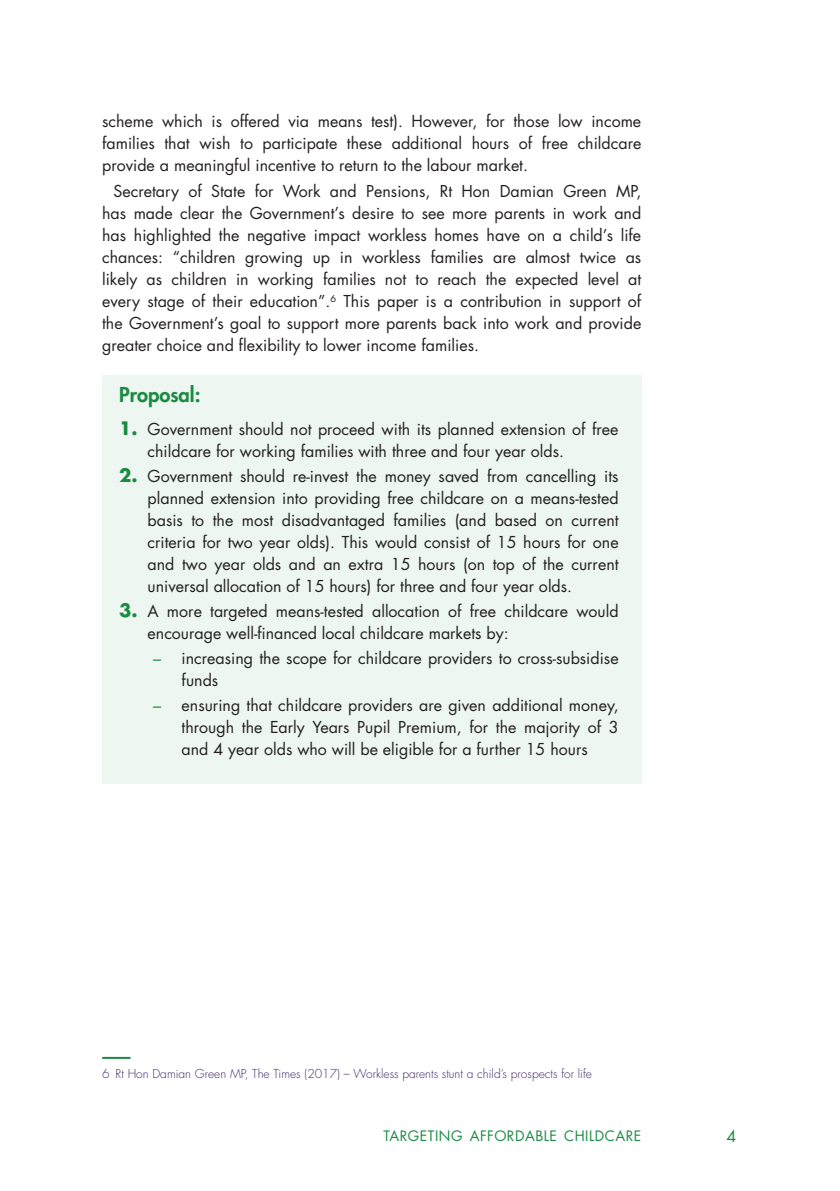
<style>
.page{position:relative;width:840px;height:1191px;background:#fff}
.page>*{position:absolute;margin:0;border:0;box-sizing:border-box;transform-origin:0 0}
.t1{font:800 20px "Futura Std";color:#1b8b43}
.t2{font:16px/22px "Futura Std";color:#231f20;text-align:justify}
.t3{font:16px "Futura Std";color:#1b8b43}
.t4{font:14px "Futura Std";letter-spacing:.035em;color:#1b8b43}
.t5{font:300 12px "Futura Std";color:#452569}
.s1{font-weight:700;font-size:18px;color:#1b8b43}
.s2{color:#1b8b43}
</style>
<div class="page">
<div style="left:102px;top:375px;width:539px;height:408px;background:#edf6f1"></div>
<hr style="left:102px;top:1056px;width:28px;height:2px;background:#1b8b43">
<p class="t2" style="left:102px;top:110px;width:540px">scheme which is offered via means test). However, for those low income families that wish to participate these additional hours of free childcare provide a meaningful incentive to return to the labour market.</p>
<p class="t2" style="left:102px;top:180px;width:540px;text-indent:11px">Secretary of State for Work and Pensions, Rt Hon Damian Green MP, has made clear the Government’s desire to see more parents in work and has highlighted the negative impact workless homes have on a child’s life chances: “children growing up in workless families are almost twice as likely as children in working families not to reach the expected level at every stage of their education”.<sup>6</sup> This paper is a contribution in support of the Government’s goal to support more parents back into work and provide greater choice and flexibility to lower income families.</p>
<p class="t1" style="left:119px;top:382px;width:83px">Proposal:</p>
<p class="t2" style="left:147px;top:418px;width:472px;text-indent:-28px"><span class="s1">1.</span> Government should not proceed with its planned extension of free childcare for working families with three and four year olds.</p>
<p class="t2" style="left:147px;top:465px;width:472px;text-indent:-28px"><span class="s1">2.</span> Government should re-invest the money saved from cancelling its planned extension into providing free childcare on a means-tested basis to the most disadvantaged families (and based on current criteria for two year olds). This would consist of 15 hours for one and two year olds and an extra 15 hours (on top of the current universal allocation of 15 hours) for three and four year olds.</p>
<p class="t2" style="left:147px;top:600px;width:472px;text-indent:-28px"><span class="s1">3.</span> A more targeted means-tested allocation of free childcare would encourage well-financed local childcare markets by:</p>
<p class="t2" style="left:181px;top:647px;width:438px;text-indent:-28px"><span class="s2">–</span> increasing the scope for childcare providers to cross-subsidise funds</p>
<p class="t2" style="left:181px;top:694px;width:438px;text-indent:-28px"><span class="s2">–</span> ensuring that childcare providers are given additional money, through the Early Years Pupil Premium, for the majority of 3 and 4 year olds who will be eligible for a further 15 hours</p>
<p class="t5" style="left:102px;top:1066px;width:491px">6 Rt Hon Damian Green MP, The Times (2017) – Workless parents stunt a child’s prospects for life</p>
<p class="t4" style="left:383px;top:1126px;width:259px">TARGETING AFFORDABLE CHILDCARE</p>
<p class="t3" style="left:726px;top:1125px;width:11px">4</p>
</div>
